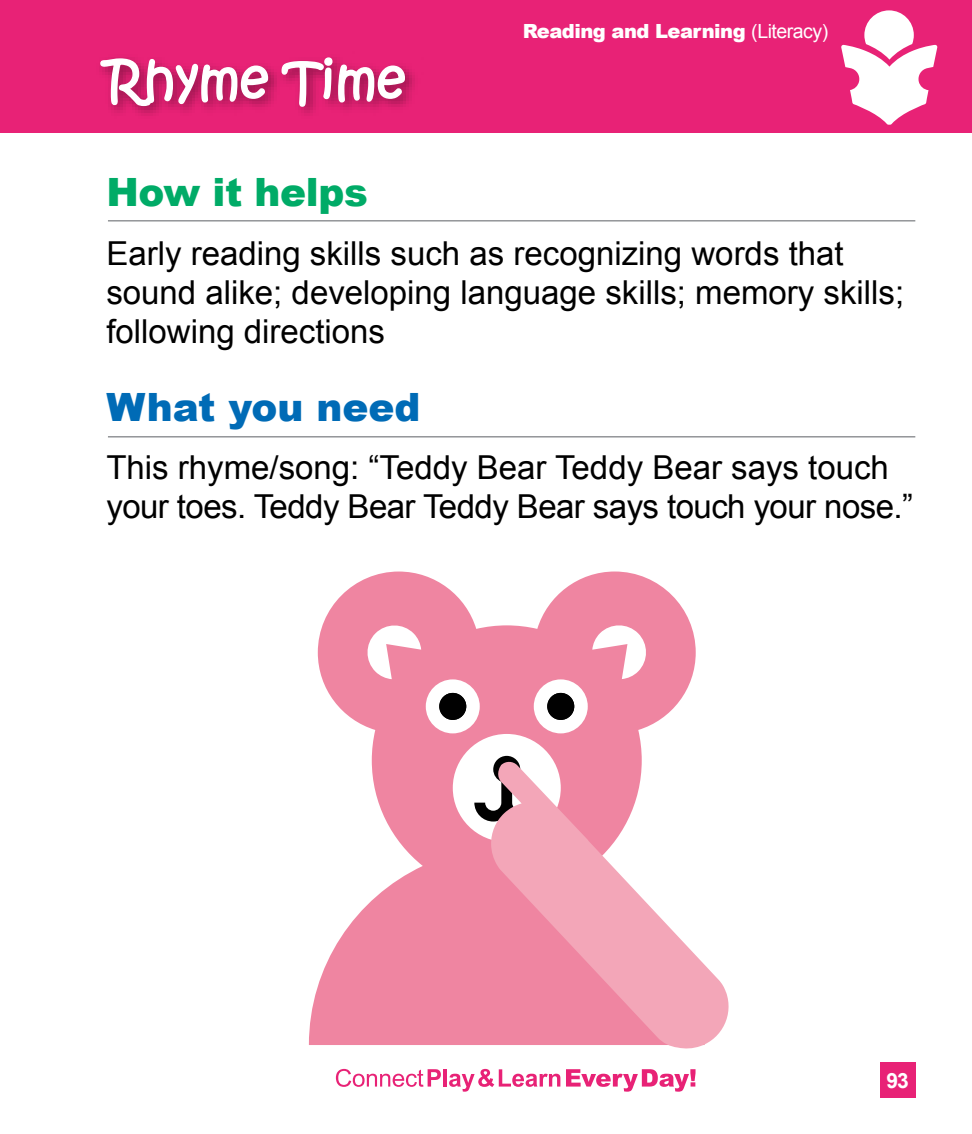
<style>
.page{position:relative;width:972px;height:1134px;background:#fff}
.page>*{position:absolute;margin:0;border:0;box-sizing:border-box;transform-origin:0 0}
.t1{font:51px "Kristen ITC";color:#fff}
.t2{font:900 39px "Arial";color:#006bb6}
.t3{font:900 39px "Arial";letter-spacing:-.01em;color:#00ab67}
.t4{font:33px/39px "Arial";color:#000}
.t5{font:700 21px "Arial";color:#fff}
.t6{font:900 19.5px "Arial";letter-spacing:-.025em;color:#fff}
.s1{font-weight:400}
</style>
<div class="page">
<div style="left:0;top:0;width:972px;height:132px;background:#e82276"></div>
<svg style="left:336px;top:1069px;width:105px;height:18px"></svg>
<hr style="left:444px;top:1069px;width:3px;height:18px;background:#e82276">
<svg style="left:449px;top:1069px;width:111px;height:23px"></svg>
<svg style="left:566px;top:1069px;width:130px;height:23px"></svg>
<div style="left:880px;top:1062px;width:36px;height:36px;background:#e82276"></div>
<img style="left:91px;top:57px;width:332px;height:76px">
<svg style="left:99px;top:58px;width:170px;height:49px"></svg>
<svg style="left:281px;top:57px;width:125px;height:76px"></svg>
<svg style="left:841px;top:10px;width:96px;height:115px"></svg>
<hr style="left:108px;top:220px;width:807px;height:2px;background:#939598">
<hr style="left:108px;top:436px;width:807px;height:2px;background:#939598">
<svg style="left:309px;top:572px;width:387px;height:473px;fill:#ef85a1"></svg>
<svg style="left:474px;top:756px;width:65px;height:66px"></svg>
<svg style="left:491px;top:761px;width:238px;height:288px"></svg>
<h1 class="t1" style="left:106px;top:47px;width:301px">Rhyme Time</h1>
<p class="t6" style="left:523px;top:17px;width:307px">Reading and Learning <span class="s1">(Literacy)</span></p>
<p class="t3" style="left:106px;top:164px;width:263px">How it helps</p>
<p class="t4" style="left:106px;top:234px;width:799px">Early reading skills such as recognizing words that sound alike; developing language skills; memory skills; following directions</p>
<p class="t2" style="left:106px;top:379px;width:316px">What you need</p>
<p class="t4" style="left:106px;top:449px;width:808px">This rhyme/song: “Teddy Bear Teddy Bear says touch your toes. Teddy Bear Teddy Bear says touch your nose.”</p>
<p class="t5" style="left:887px;top:1067px;width:24px">93</p>
</div>
